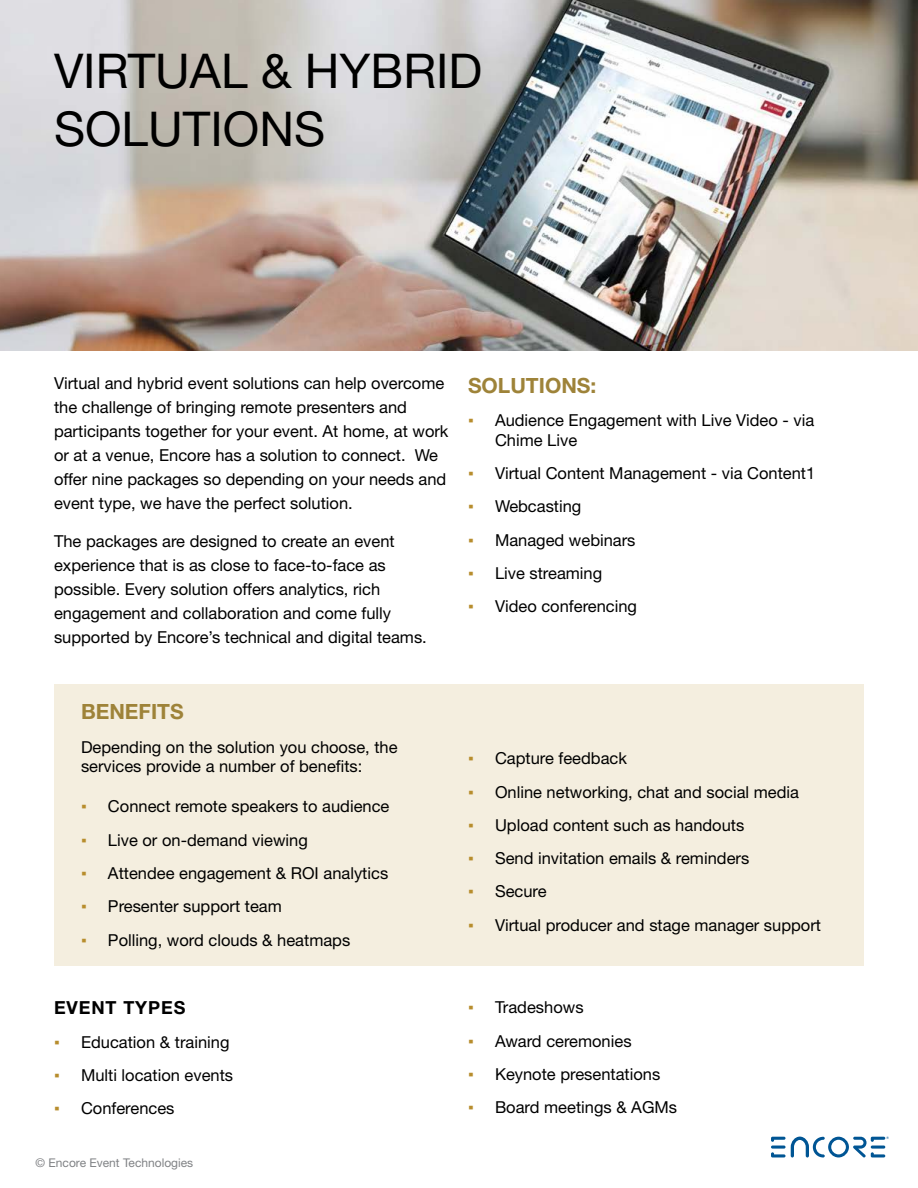
<style>
.page{position:relative;width:918px;height:1188px;background:#fff}
.page>*{position:absolute;margin:0;border:0;box-sizing:border-box;transform-origin:0 0}
.t1{font:48px/57.6px "Helvetica Neue LT Std";color:#000}
.t2{font:700 21px "Helvetica Neue LT Std";color:#9e8339}
.t3{font:700 18px "Helvetica Neue LT Std";letter-spacing:.05em;color:#000}
.t4{font:16.5px/24px "Helvetica Neue LT Std";color:#000}
.t5{font:12px "Helvetica Neue LT Std";color:#808285}
.s1{font-family:"Times New Roman";color:#b78d2d}
</style>
<div class="page">
<svg style="left:771px;top:1137px;width:118px;height:21px"></svg>
<img style="left:0;top:0;width:918px;height:351px">
<div style="left:54px;top:684px;width:810px;height:282px;background:#f4eedf"></div>
<h1 class="t1" style="left:54px;top:42px;width:430px">VIRTUAL &amp; HYBRID<br>SOLUTIONS</h1>
<p class="t4" style="left:54px;top:371px;width:396px">Virtual and hybrid event solutions can help overcome the challenge of bringing remote presenters and participants together for your event. At home, at work or at a venue, Encore has a solution to connect. We offer nine packages so depending on your needs and event type, we have the perfect solution.</p>
<p class="t4" style="left:54px;top:529px;width:374px">The packages are designed to create an event experience that is as close to face-to-face as possible. Every solution offers analytics, rich engagement and collaboration and come fully supported by Encore’s technical and digital teams.</p>
<p class="t2" style="left:468px;top:372px;width:130px">SOLUTIONS:</p>
<p class="t4" style="left:495px;top:410px;width:321px;line-height:19.8px;text-indent:-27px"><span class="s1">▪</span> Audience Engagement with Live Video - via<br>Chime Live</p>
<p class="t4" style="left:468px;top:461px;width:349px"><span class="s1">▪</span> Virtual Content Management - via Content1</p>
<p class="t4" style="left:468px;top:494px;width:115px"><span class="s1">▪</span> Webcasting</p>
<p class="t4" style="left:468px;top:528px;width:169px"><span class="s1">▪</span> Managed webinars</p>
<p class="t4" style="left:468px;top:561px;width:136px"><span class="s1">▪</span> Live streaming</p>
<p class="t4" style="left:468px;top:594px;width:171px"><span class="s1">▪</span> Video conferencing</p>
<p class="t2" style="left:81px;top:699px;width:104px">BENEFITS</p>
<p class="t4" style="left:81px;top:737px;width:318px;line-height:19.8px">Depending on the solution you choose, the services provide a number of benefits:</p>
<p class="t4" style="left:81px;top:794px;width:310px"><span class="s1">▪</span> Connect remote speakers to audience</p>
<p class="t4" style="left:81px;top:828px;width:228px"><span class="s1">▪</span> Live or on-demand viewing</p>
<p class="t4" style="left:81px;top:861px;width:309px"><span class="s1">▪</span> Attendee engagement &amp; ROI analytics</p>
<p class="t4" style="left:81px;top:894px;width:202px"><span class="s1">▪</span> Presenter support team</p>
<p class="t4" style="left:81px;top:928px;width:271px"><span class="s1">▪</span> Polling, word clouds &amp; heatmaps</p>
<p class="t3" style="left:54px;top:997px;width:133px">EVENT TYPES</p>
<p class="t4" style="left:54px;top:1030px;width:177px"><span class="s1">▪</span> Education &amp; training</p>
<p class="t4" style="left:54px;top:1063px;width:181px"><span class="s1">▪</span> Multi location events</p>
<p class="t4" style="left:54px;top:1096px;width:122px"><span class="s1">▪</span> Conferences</p>
<p class="t5" style="left:36px;top:1155px;width:159px">© Encore Event Technologies</p>
<p class="t4" style="left:468px;top:746px;width:161px"><span class="s1">▪</span> Capture feedback</p>
<p class="t4" style="left:468px;top:779px;width:333px"><span class="s1">▪</span> Online networking, chat and social media</p>
<p class="t4" style="left:468px;top:813px;width:278px"><span class="s1">▪</span> Upload content such as handouts</p>
<p class="t4" style="left:468px;top:846px;width:283px"><span class="s1">▪</span> Send invitation emails &amp; reminders</p>
<p class="t4" style="left:468px;top:879px;width:80px"><span class="s1">▪</span> Secure</p>
<p class="t4" style="left:468px;top:913px;width:355px"><span class="s1">▪</span> Virtual producer and stage manager support</p>
<p class="t4" style="left:468px;top:995px;width:117px"><span class="s1">▪</span> Tradeshows</p>
<p class="t4" style="left:468px;top:1028px;width:165px"><span class="s1">▪</span> Award ceremonies</p>
<p class="t4" style="left:468px;top:1062px;width:194px"><span class="s1">▪</span> Keynote presentations</p>
<p class="t4" style="left:468px;top:1095px;width:211px"><span class="s1">▪</span> Board meetings &amp; AGMs</p>
</div>
